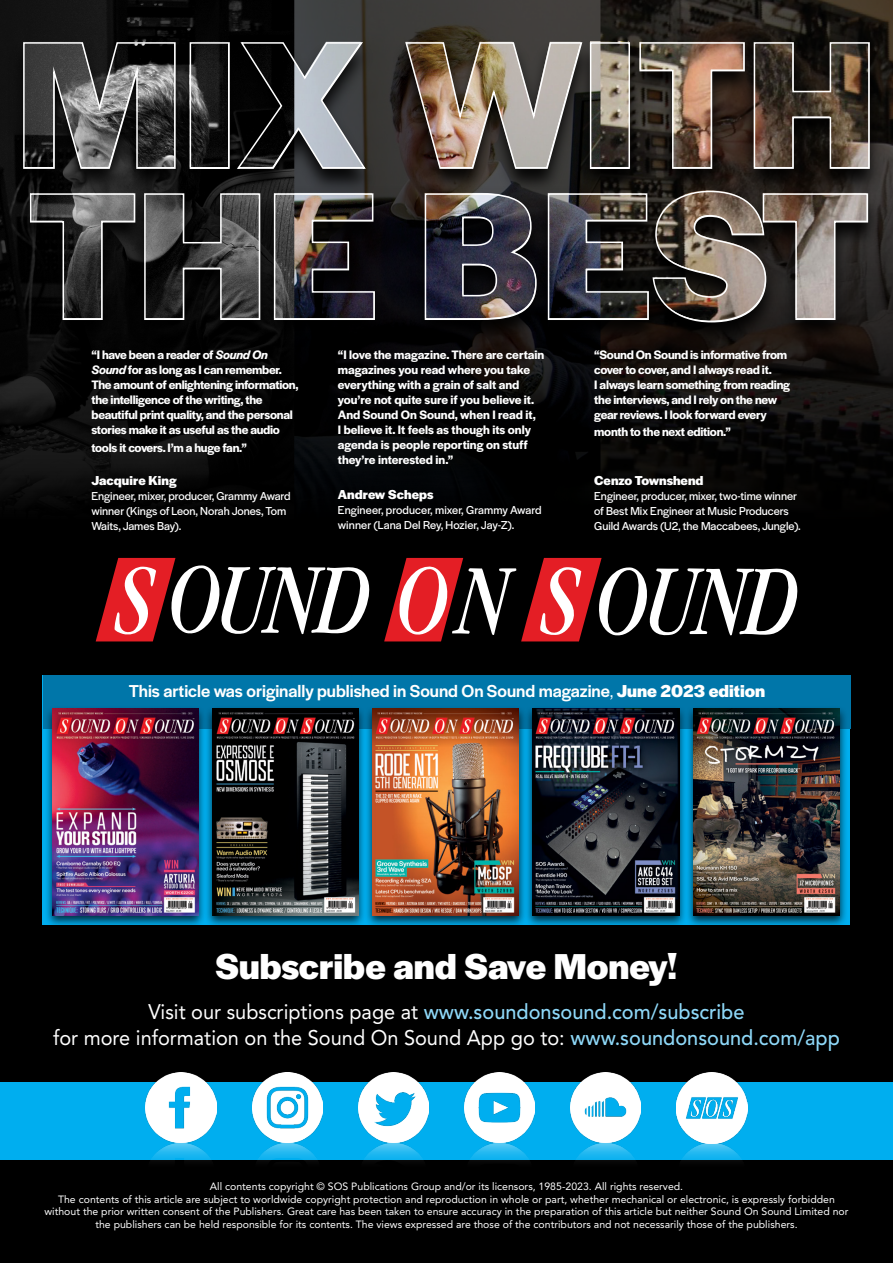
<style>
.page{position:relative;width:893px;height:1263px;background:#000}
.page>*{position:absolute;margin:0;border:0;box-sizing:border-box;transform-origin:0 0}
.t1{font:700 37.5px "Halyard Display";color:#fff}
.t2{font:21px/25.2px "Avenir LT Std";color:#fff;text-align:center;scale:.95 1}
.t3{font:500 18px "Halyard Display";color:#fff}
.t4{font:700 13.5px "Halyard Display";color:#fff}
.t5{font:600 12.75px/15px "Halyard Display";letter-spacing:-.02em;color:#fff}
.t6{font:600 12.75px/15px "Halyard Display";color:#fff}
.t7{font:12px/15px "Halyard Display";color:#fff}
.t8{font:10.5px/12.6px "Avenir LT Std";color:#fff;text-align:center}
.s1{font-style:italic}
.s2{font-weight:400}
.s3{font-weight:700}
.s4{font-weight:500;color:#8ed8f8}
</style>
<div class="page">
<img style="left:0;top:0;width:893px;height:501px">
<img style="left:5px;top:36px;width:883px;height:318px">
<svg style="left:193px;top:45px;width:34px;height:121px"></svg>
<svg style="left:593px;top:45px;width:34px;height:121px;background:#797265"></svg>
<svg style="left:22px;top:41px;width:154px;height:129px"></svg>
<div style="left:190px;top:42px;width:40px;height:127px;border:2px solid #fff"></div>
<svg style="left:235px;top:41px;width:132px;height:129px"></svg>
<img style="left:404px;top:41px;width:179px;height:129px">
<div style="left:590px;top:42px;width:40px;height:127px;border:2px solid #fff"></div>
<img style="left:639px;top:41px;width:107px;height:129px">
<svg style="left:753px;top:41px;width:118px;height:129px"></svg>
<svg style="left:29px;top:193px;width:107px;height:128px"></svg>
<svg style="left:143px;top:193px;width:118px;height:128px"></svg>
<img style="left:273px;top:193px;width:103px;height:128px">
<img style="left:424px;top:193px;width:113px;height:128px">
<img style="left:547px;top:190px;width:322px;height:133px">
<svg style="left:96px;top:558px;width:274px;height:83px"></svg>
<svg style="left:384px;top:558px;width:413px;height:83px"></svg>
<div style="left:0;top:1082px;width:893px;height:77px;background:#00aeef"></div>
<img style="left:146px;top:1072px;width:70px;height:88px">
<img style="left:252px;top:1072px;width:70px;height:88px">
<img style="left:358px;top:1072px;width:70px;height:88px">
<img style="left:464px;top:1072px;width:70px;height:88px">
<img style="left:570px;top:1072px;width:70px;height:88px">
<img style="left:676px;top:1072px;width:71px;height:88px">
<div style="left:43px;top:675px;width:807px;height:53px;background:#0076a9"></div>
<div style="left:685px;top:705px;width:163px;height:223px;background:#000;opacity:.75"></div>
<img style="left:693px;top:709px;width:147px;height:206px">
<div style="left:524px;top:705px;width:163px;height:223px;background:#000;opacity:.75"></div>
<img style="left:533px;top:709px;width:146px;height:206px">
<div style="left:364px;top:705px;width:163px;height:223px;background:#000;opacity:.75"></div>
<img style="left:372px;top:709px;width:147px;height:206px">
<div style="left:204px;top:705px;width:162px;height:223px;background:#000;opacity:.75"></div>
<img style="left:212px;top:709px;width:146px;height:206px">
<div style="left:44px;top:705px;width:162px;height:223px;background:#000;opacity:.75"></div>
<img style="left:52px;top:709px;width:146px;height:206px">
<p class="t5" style="left:91px;top:347px;width:209px">“I have been a reader of <span class="s1">Sound On Sound</span> for as long as I can remember.<br>The amount of enlightening information, the intelligence of the writing, the beautiful print quality, and the personal stories make it as useful as the audio</p>
<p class="t5" style="left:91px;top:440px;width:157px">tools it covers. I’m a huge fan.”</p>
<p class="t4" style="left:91px;top:470px;width:87px">Jacquire King</p>
<p class="t7" style="left:91px;top:487px;width:201px">Engineer, mixer, producer, Grammy Award winner (Kings of Leon, Norah Jones, Tom<br>Waits, James Bay).</p>
<p class="t6" style="left:338px;top:347px;width:208px">“I love the magazine. There are certain magazines you read where you take everything with a grain of salt and you’re not quite sure if you believe it.<br>And Sound On Sound, when I read it,<br>I believe it. It feels as though its only agenda is people reporting on stuff they’re interested in.”</p>
<p class="t4" style="left:338px;top:484px;width:97px">Andrew Scheps</p>
<p class="t7" style="left:338px;top:502px;width:205px">Engineer, producer, mixer, Grammy Award winner (Lana Del Rey, Hozier, Jay-Z).</p>
<p class="t5" style="left:594px;top:347px;width:197px">“Sound On Sound is informative from cover to cover, and I always read it.<br>I always learn something from reading the interviews, and I rely on the new gear reviews. I look forward every</p>
<p class="t5" style="left:594px;top:423px;width:138px">month to the next edition.”</p>
<p class="t4" style="left:594px;top:470px;width:111px">Cenzo Townshend</p>
<p class="t7" style="left:594px;top:487px;width:208px">Engineer, producer, mixer, two-time winner of Best Mix Engineer at Music Producers<br>Guild Awards (U2, the Maccabees, Jungle).</p>
<h3 class="t3" style="left:129px;top:678px;width:638px">This article was originally published in Sound On Sound magazine<span class="s2">,</span> <span class="s3">June 2023 edition</span></h3>
<h1 class="t1" style="left:215px;top:940px;width:463px">Subscribe and Save Money!</h1>
<h2 class="t2" style="left:53px;top:999px;width:830px">Visit our subscriptions page at <span class="s4">www.soundonsound.com/subscribe<br></span>for more information on the Sound On Sound App go to: <span class="s4">www.soundonsound.com/app</span></h2>
<p class="t8" style="left:44px;top:1180px;width:805px">All contents copyright © SOS Publications Group and/or its licensors, 1985-2023. All rights reserved.<br>The contents of this article are subject to worldwide copyright protection and reproduction in whole or part, whether mechanical or electronic, is expressly forbidden without the prior written consent of the Publishers. Great care has been taken to ensure accuracy in the preparation of this article but neither Sound On Sound Limited nor the publishers can be held responsible for its contents. The views expressed are those of the contributors and not necessarily those of the publishers.</p>
</div>
